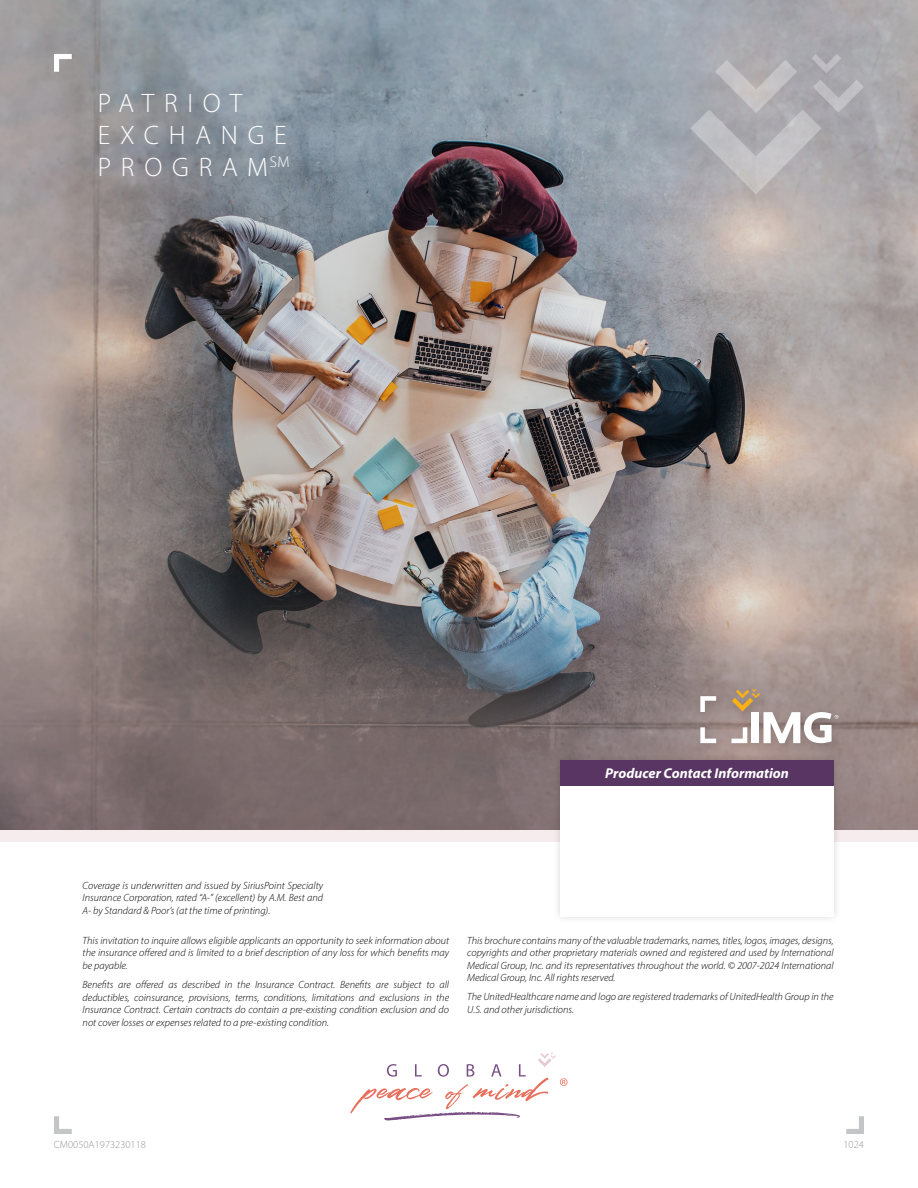
<style>
.page{position:relative;width:918px;height:1188px;background:#fff}
.page>*{position:absolute;margin:0;border:0;box-sizing:border-box;transform-origin:0 0}
.t1{font:300 26.85px/32.1px "Myriad Pro";letter-spacing:.365em;color:#fff}
.t2{font:italic 700 14.25px "Myriad Pro";color:#fff}
.t3{font:italic 300 10.5px/12.6px "Myriad Pro";color:#000;text-align:justify}
.t4{font:300 10.5px "Myriad Pro";color:#939598}
</style>
<div class="page">
<img style="left:0;top:0;width:918px;height:559px">
<svg style="left:0;top:559px;width:918px;height:271px;background:#827676"></svg>
<div style="left:0;top:830px;width:918px;height:11px;background:#f6ecee"></div>
<svg style="left:690px;top:54px;width:174px;height:140px;background:#b0afb3"></svg>
<div style="left:552px;top:753px;width:290px;height:172px;background:#000;opacity:.15"></div>
<div style="left:560px;top:760px;width:274px;height:157px;background:#fff"></div>
<div style="left:560px;top:760px;width:274px;height:26px;background:#583562"></div>
<div style="left:695px;top:684px;width:153px;height:70px;background:#000;opacity:.14"></div>
<svg style="left:700px;top:696px;width:16px;height:16px"></svg>
<svg style="left:700px;top:727px;width:16px;height:16px"></svg>
<svg style="left:731px;top:689px;width:108px;height:54px"></svg>
<svg style="left:54px;top:1116px;width:18px;height:18px"></svg>
<svg style="left:846px;top:1116px;width:18px;height:18px"></svg>
<svg style="left:54px;top:54px;width:18px;height:18px"></svg>
<svg style="left:350px;top:1053px;width:217px;height:68px"></svg>
<h1 class="t1" style="left:98px;top:86px;width:193px">PATRIOT<br>EXCHANGE<br>PROGRAM<sup>SM</sup></h1>
<h2 class="t2" style="left:605px;top:764px;width:185px">Producer Contact Information</h2>
<p class="t3" style="left:83px;top:879px;width:242px">Coverage is underwritten and issued by SiriusPoint Specialty Insurance Corporation, rated “A-” (excellent) by A.M. Best and A- by Standard &amp; Poor’s (at the time of printing).</p>
<p class="t3" style="left:83px;top:934px;width:368px">This invitation to inquire allows eligible applicants an opportunity to seek information about the insurance offered and is limited to a brief description of any loss for which benefits may be payable.</p>
<p class="t3" style="left:83px;top:978px;width:368px">Benefits are offered as described in the Insurance Contract. Benefits are subject to all deductibles, coinsurance, provisions, terms, conditions, limitations and exclusions in the Insurance Contract. Certain contracts do contain a pre-existing condition exclusion and do not cover losses or expenses related to a pre-existing condition.</p>
<p class="t3" style="left:467px;top:934px;width:368px">This brochure contains many of the valuable trademarks, names, titles, logos, images, designs, copyrights and other proprietary materials owned and registered and used by International Medical Group, Inc. and its representatives throughout the world. © 2007-2024 International Medical Group, Inc. All rights reserved.</p>
<p class="t3" style="left:467px;top:990px;width:368px">The UnitedHealthcare name and logo are registered trademarks of UnitedHealth Group in the<br>U.S. and other jurisdictions.</p>
<p class="t4" style="left:54px;top:1139px;width:94px">CM0050A1973230118</p>
<p class="t4" style="left:844px;top:1139px;width:22px">1024</p>
</div>
